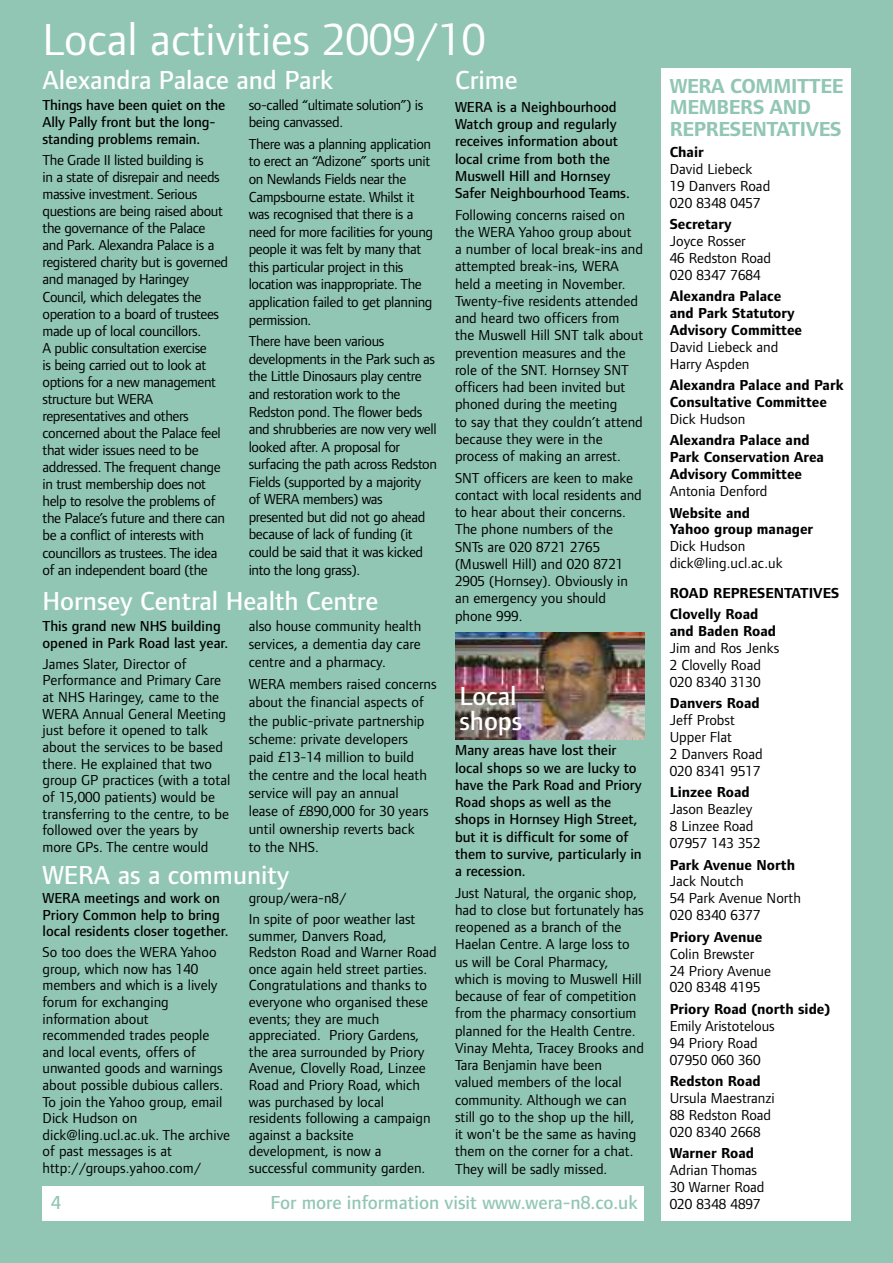
<style>
.page{position:relative;width:893px;height:1263px;background:#91c6b4}
.page>*{position:absolute;margin:0;border:0;box-sizing:border-box;transform-origin:0 0}
.t1{font:46.5px "Foundry Form Sans";color:#fff}
.t2{font:500 27px/25px "Foundry Form Sans";color:#fff}
.t3{font:700 21px/21.5px "Foundry Form Sans";letter-spacing:-.015em;color:#91c6b4}
.t4{font:500 19.5px "Foundry Form Sans";color:#91c6b4}
.t5{font:15px/16.6px "Foundry Form Sans";color:#000}
.t6{font:15px/17.1px "Foundry Form Sans";letter-spacing:-.025em;color:#000}
.t7{font:500 15px/17.2px "Foundry Form Sans";color:#000}
.t8{font:700 15px/17px "Foundry Form Sans";color:#000}
</style>
<div class="page">
<div style="left:661px;top:68px;width:189px;height:1152px;background:#fff"></div>
<div style="left:43px;top:1186px;width:601px;height:34px;background:#fff"></div>
<img style="left:455px;top:632px;width:189px;height:107px">
<h1 class="t1" style="left:43px;top:22px;width:444px">Local activities 2009/10</h1>
<h2 class="t2" style="left:43px;top:70px;width:292px">Alexandra Palace and Park</h2>
<p class="t7" style="left:43px;top:97px;width:184px">Things have been quiet on the<br>Ally Pally front but the long&shy;standing problems remain.</p>
<p class="t6" style="left:43px;top:153px;width:187px">The Grade II listed building is<br>in a state of disrepair and needs massive investment. Serious questions are being raised about the governance of the Palace and Park. Alexandra Palace is a registered charity but is governed and managed by Haringey<br>Council, which delegates the operation to a board of trustees made up of local councillors.<br>A public consultation exercise<br>is being carried out to look at options for a new management structure but WERA representatives and others concerned about the Palace feel that wider issues need to be addressed. The frequent change in trust membership does not help to resolve the problems of the Palace’s future and there can be a conflict of interests with councillors as trustees. The idea of an independent board (the</p>
<p class="t6" style="left:249px;top:97px;width:176px;line-height:17.5px">so-called “ultimate solution”) is being canvassed.</p>
<p class="t6" style="left:249px;top:136px;width:186px;line-height:17.5px">There was a planning application to erect an “Adizone” sports unit on Newlands Fields near the<br>Campsbourne estate. Whilst it was recognised that there is a need for more facilities for young people it was felt by many that this particular project in this location was inappropriate. The application failed to get planning permission.</p>
<p class="t6" style="left:249px;top:334px;width:190px;line-height:17.5px">There have been various developments in the Park such as the Little Dinosaurs play centre and restoration work to the<br>Redston pond. The flower beds and shrubberies are now very well looked after. A proposal for surfacing the path across Redston<br>Fields (supported by a majority<br>of WERA members) was presented but did not go ahead because of lack of funding (it could be said that it was kicked into the long grass).</p>
<h2 class="t2" style="left:43px;top:591px;width:337px">Hornsey Central Health Centre</h2>
<p class="t7" style="left:43px;top:619px;width:187px;line-height:16.6px">This grand new NHS building opened in Park Road last year.</p>
<p class="t5" style="left:43px;top:656px;width:189px">James Slater, Director of<br>Performance and Primary Care at NHS Haringey, came to the<br>WERA Annual General Meeting just before it opened to talk about the services to be based there. He explained that two group GP practices (with a total of 15,000 patients) would be transferring to the centre, to be followed over the years by more GPs. The centre would</p>
<p class="t5" style="left:249px;top:618px;width:174px;line-height:18px;text-align:justify">also house community health services, a dementia day care centre and a pharmacy.</p>
<p class="t5" style="left:249px;top:677px;width:189px;line-height:18px">WERA members raised concerns about the financial aspects of the public-private partnership scheme: private developers paid £13-14 million to build the centre and the local heath service will pay an annual<br>lease of £890,000 for 30 years until ownership reverts back<br>to the NHS.</p>
<h2 class="t2" style="left:43px;top:864px;width:248px">WERA as a community</h2>
<p class="t7" style="left:43px;top:891px;width:188px;line-height:16.6px">WERA meetings and work on<br>Priory Common help to bring local residents closer together.</p>
<p class="t5" style="left:43px;top:945px;width:189px">So too does the WERA Yahoo group, which now has 140 members and which is a lively forum for exchanging information about recommended trades people and local events, offers of unwanted goods and warnings about possible dubious callers.<br>To join the Yahoo group, email<br>Dick Hudson on dick@ling.ucl.ac.uk. The archive of past messages is at http://groups.yahoo.com/</p>
<p class="t5" style="left:249px;top:889px;width:168px;line-height:20.9px">group/wera-n8/<br>In spite of poor weather last</p>
<p class="t5" style="left:249px;top:928px;width:190px">summer, Danvers Road,<br>Redston Road and Warner Road once again held street parties.<br>Congratulations and thanks to everyone who organised these events; they are much appreciated. Priory Gardens, the area surrounded by Priory<br>Avenue, Clovelly Road, Linzee<br>Road and Priory Road, which was purchased by local residents following a campaign against a backsite development, is now a successful community garden.</p>
<h2 class="t2" style="left:455px;top:70px;width:64px">Crime</h2>
<p class="t7" style="left:455px;top:99px;width:176px">WERA is a Neighbourhood<br>Watch group and regularly receives information about local crime from both the<br>Muswell Hill and Hornsey<br>Safer Neighbourhood Teams.</p>
<p class="t5" style="left:455px;top:207px;width:190px;line-height:17.2px">Following concerns raised on the WERA Yahoo group about<br>a number of local break-ins and attempted break-ins, WERA held a meeting in November.<br>Twenty-five residents attended and heard two officers from<br>the Muswell Hill SNT talk about prevention measures and the role of the SNT. Hornsey SNT officers had been invited but phoned during the meeting<br>to say that they couldn’t attend because they were in the process of making an arrest.</p>
<p class="t5" style="left:455px;top:470px;width:188px;line-height:17.2px">SNT officers are keen to make contact with local residents and to hear about their concerns.<br>The phone numbers of the<br>SNTs are 020 8721 2765 (Muswell Hill) and 020 8721<br>2905 (Hornsey). Obviously in an emergency you should phone 999.</p>
<h2 class="t2" style="left:459px;top:685px;width:64px">Local shops</h2>
<p class="t7" style="left:455px;top:743px;width:188px">Many areas have lost their local shops so we are lucky to have the Park Road and Priory<br>Road shops as well as the shops in Hornsey High Street, but it is difficult for some of them to survive, particularly in a recession.</p>
<p class="t5" style="left:455px;top:885px;width:190px;line-height:17.2px">Just Natural, the organic shop, had to close but fortunately has reopened as a branch of the<br>Haelan Centre. A large loss to us will be Coral Pharmacy, which is moving to Muswell Hill because of fear of competition from the pharmacy consortium planned for the Health Centre.<br>Vinay Mehta, Tracey Brooks and<br>Tara Benjamin have been valued members of the local community. Although we can still go to the shop up the hill, it won't be the same as having them on the corner for a chat.<br>They will be sadly missed.</p>
<h3 class="t3" style="left:670px;top:77px;width:175px">WERA COMMITTEE<br>MEMBERS AND<br>REPRESENTATIVES</h3>
<p class="t8" style="left:670px;top:145px;width:35px">Chair</p>
<p class="t5" style="left:670px;top:162px;width:102px">David Liebeck<br>19 Danvers Road<br>020 8348 0457</p>
<p class="t8" style="left:670px;top:217px;width:63px">Secretary</p>
<p class="t5" style="left:670px;top:234px;width:103px">Joyce Rosser<br>46 Redston Road<br>020 8347 7684</p>
<p class="t8" style="left:670px;top:289px;width:134px">Alexandra Palace and Park Statutory<br>Advisory Committee</p>
<p class="t5" style="left:670px;top:340px;width:110px">David Liebeck and<br>Harry Aspden</p>
<p class="t8" style="left:670px;top:378px;width:175px">Alexandra Palace and Park<br>Consultative Committee</p>
<p class="t5" style="left:670px;top:412px;width:77px">Dick Hudson</p>
<p class="t8" style="left:670px;top:433px;width:156px">Alexandra Palace and<br>Park Conservation Area<br>Advisory Committee</p>
<p class="t5" style="left:670px;top:484px;width:99px">Antonia Denford</p>
<p class="t8" style="left:670px;top:505px;width:145px">Website and<br>Yahoo group manager</p>
<p class="t5" style="left:670px;top:539px;width:114px">Dick Hudson dick@ling.ucl.ac.uk</p>
<p class="t8" style="left:670px;top:584px;width:171px;line-height:21.1px">ROAD REPRESENTATIVES<br>Clovelly Road</p>
<p class="t8" style="left:670px;top:624px;width:108px">and Baden Road</p>
<p class="t5" style="left:670px;top:641px;width:111px">Jim and Ros Jenks<br>2 Clovelly Road<br>020 8340 3130</p>
<p class="t8" style="left:670px;top:696px;width:92px">Danvers Road</p>
<p class="t5" style="left:670px;top:713px;width:95px">Jeff Probst<br>Upper Flat<br>2 Danvers Road<br>020 8341 9517</p>
<p class="t8" style="left:670px;top:785px;width:81px">Linzee Road</p>
<p class="t5" style="left:670px;top:802px;width:92px">Jason Beazley<br>8 Linzee Road<br>07957 143 352</p>
<p class="t8" style="left:670px;top:857px;width:127px">Park Avenue North</p>
<p class="t5" style="left:670px;top:874px;width:133px">Jack Noutch<br>54 Park Avenue North<br>020 8340 6377</p>
<p class="t8" style="left:670px;top:929px;width:94px">Priory Avenue</p>
<p class="t5" style="left:670px;top:946px;width:103px">Colin Brewster<br>24 Priory Avenue<br>020 8348 4195</p>
<p class="t8" style="left:670px;top:1001px;width:162px">Priory Road (north side)</p>
<p class="t5" style="left:670px;top:1018px;width:107px">Emily Aristotelous<br>94 Priory Road<br>07950 060 360</p>
<p class="t8" style="left:670px;top:1073px;width:93px">Redston Road</p>
<p class="t5" style="left:670px;top:1090px;width:107px">Ursula Maestranzi<br>88 Redston Road<br>020 8340 2668</p>
<p class="t8" style="left:670px;top:1145px;width:86px">Warner Road</p>
<p class="t5" style="left:670px;top:1162px;width:96px">Adrian Thomas<br>30 Warner Road</p>
<h3 class="t4" style="left:51px;top:1195px;width:11px">4</h3>
<h3 class="t4" style="left:270px;top:1195px;width:369px">For more information visit www.wera-n8.co.uk</h3>
<p class="t5" style="left:670px;top:1196px;width:92px">020 8348 4897</p>
</div>
